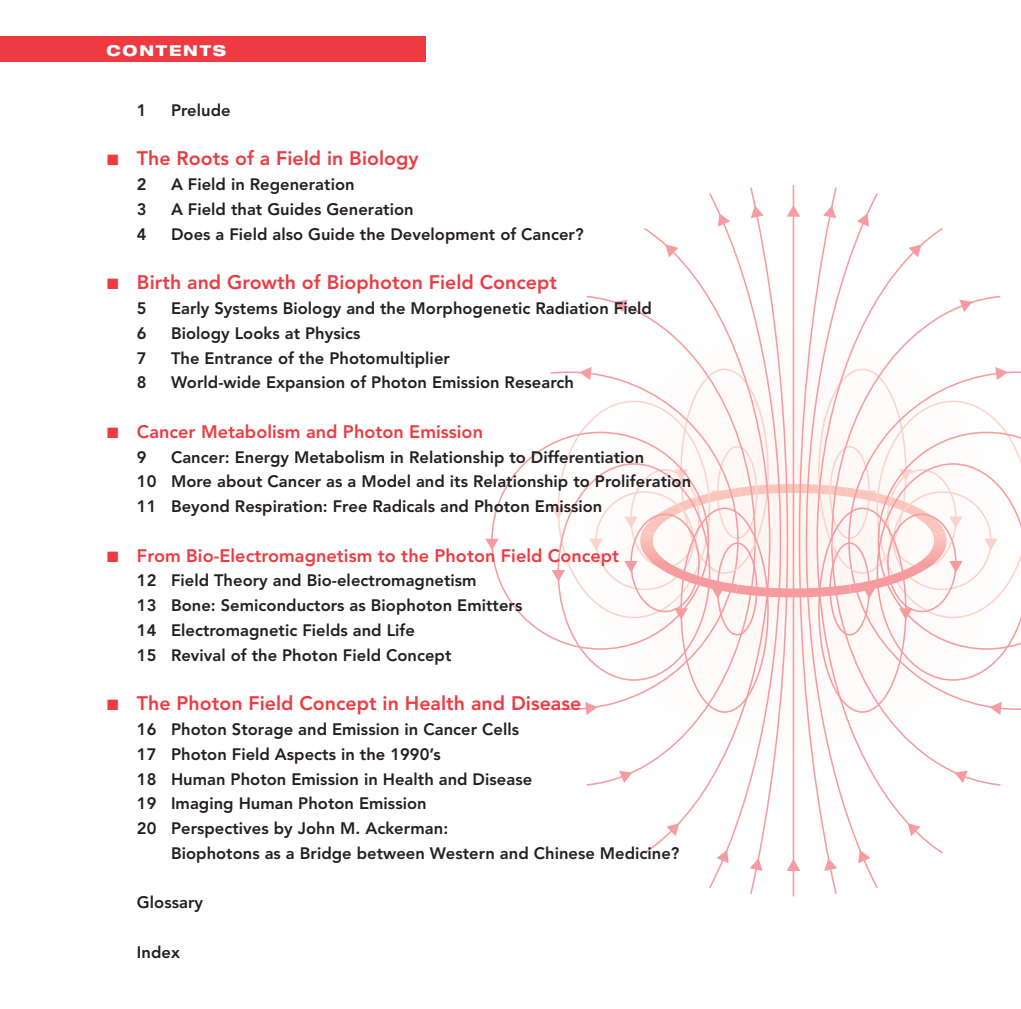
<style>
.page{position:relative;width:1021px;height:1009px;background:#fff}
.page>*{position:absolute;margin:0;border:0;box-sizing:border-box;transform-origin:0 0}
.c-cadertext{font:800 19.5px "Avenir";letter-spacing:.005em;color:#ee3a41}
.c-cadertext-2{font:800 18px "Avenir";letter-spacing:.005em;color:#ee3a41}
.c-cadertext-3{font:800 16.5px "Avenir";letter-spacing:.005em;color:#231f20}
.t1{font:800 expanded 15px "Helvetica Neue";letter-spacing:.12em;color:#fff}
</style>
<div class="page">
<hr style="left:792px;top:868px;width:2px;height:28px;background:#ee3a41">
<svg style="left:549px;top:371px;width:30px;height:339px"></svg>
<svg style="left:551px;top:507px;width:14px;height:12px"></svg>
<svg style="left:485px;top:538px;width:13px;height:12px"></svg>
<svg style="left:551px;top:570px;width:14px;height:11px"></svg>
<svg style="left:579px;top:185px;width:441px;height:710px"></svg>
<hr style="left:792px;top:214px;width:2px;height:326px;background:#ee3a41">
<div style="left:0;top:37px;width:425px;height:25px;background:#ee3a41"></div>
<p class="t1" style="left:106px;top:41px;width:121px">CONTENTS</p>
<p class="c-cadertext-3" style="left:137px;top:100px;width:11px">1</p>
<p class="c-cadertext-3" style="left:171px;top:100px;width:61px">Prelude</p>
<p class="c-cadertext" style="left:107px;top:147px;width:313px">■ The Roots of a Field in Biology</p>
<p class="c-cadertext-3" style="left:137px;top:174px;width:11px">2</p>
<p class="c-cadertext-3" style="left:171px;top:174px;width:185px">A Field in Regeneration</p>
<p class="c-cadertext-3" style="left:137px;top:199px;width:11px">3</p>
<p class="c-cadertext-3" style="left:171px;top:199px;width:244px">A Field that Guides Generation</p>
<p class="c-cadertext-3" style="left:137px;top:224px;width:11px">4</p>
<p class="c-cadertext-3" style="left:171px;top:224px;width:414px">Does a Field also Guide the Development of Cancer?</p>
<p class="c-cadertext" style="left:107px;top:271px;width:451px">■ Birth and Growth of Biophoton Field Concept</p>
<p class="c-cadertext-3" style="left:137px;top:298px;width:11px">5</p>
<p class="c-cadertext-3" style="left:171px;top:298px;width:482px">Early Systems Biology and the Morphogenetic Radiation Field</p>
<p class="c-cadertext-3" style="left:137px;top:323px;width:11px">6</p>
<p class="c-cadertext-3" style="left:171px;top:323px;width:191px">Biology Looks at Physics</p>
<p class="c-cadertext-3" style="left:137px;top:348px;width:11px">7</p>
<p class="c-cadertext-3" style="left:171px;top:348px;width:280px">The Entrance of the Photomultiplier</p>
<p class="c-cadertext-3" style="left:137px;top:372px;width:11px">8</p>
<p class="c-cadertext-3" style="left:171px;top:372px;width:404px">World-wide Expansion of Photon Emission Research</p>
<p class="c-cadertext-2" style="left:107px;top:421px;width:377px">■ Cancer Metabolism and Photon Emission</p>
<p class="c-cadertext-3" style="left:137px;top:447px;width:11px">9</p>
<p class="c-cadertext-3" style="left:171px;top:447px;width:474px">Cancer: Energy Metabolism in Relationship to Differentiation</p>
<p class="c-cadertext-3" style="left:137px;top:471px;width:555px">10 More about Cancer as a Model and its Relationship to Proliferation</p>
<p class="c-cadertext-3" style="left:137px;top:496px;width:467px">11 Beyond Respiration: Free Radicals and Photon Emission</p>
<p class="c-cadertext-2" style="left:107px;top:544px;width:513px">■ From Bio-Electromagnetism to the Photon Field Concept</p>
<p class="c-cadertext-3" style="left:137px;top:570px;width:341px">12 Field Theory and Bio-electromagnetism</p>
<p class="c-cadertext-3" style="left:137px;top:595px;width:387px">13 Bone: Semiconductors as Biophoton Emitters</p>
<p class="c-cadertext-3" style="left:137px;top:620px;width:279px">14 Electromagnetic Fields and Life</p>
<p class="c-cadertext-3" style="left:137px;top:645px;width:316px">15 Revival of the Photon Field Concept</p>
<p class="c-cadertext" style="left:107px;top:691px;width:475px">■ The Photon Field Concept in Health and Disease</p>
<p class="c-cadertext-3" style="left:137px;top:719px;width:383px">16 Photon Storage and Emission in Cancer Cells</p>
<p class="c-cadertext-3" style="left:137px;top:744px;width:305px">17 Photon Field Aspects in the 1990’s</p>
<p class="c-cadertext-3" style="left:137px;top:768px;width:397px">18 Human Photon Emission in Health and Disease</p>
<p class="c-cadertext-3" style="left:137px;top:793px;width:291px">19 Imaging Human Photon Emission</p>
<p class="c-cadertext-3" style="left:137px;top:818px;width:313px">20 Perspectives by John M. Ackerman:</p>
<p class="c-cadertext-3" style="left:171px;top:843px;width:510px">Biophotons as a Bridge between Western and Chinese Medicine?</p>
<p class="c-cadertext-3" style="left:137px;top:892px;width:68px">Glossary</p>
<p class="c-cadertext-3" style="left:137px;top:942px;width:44px">Index</p>
</div>
